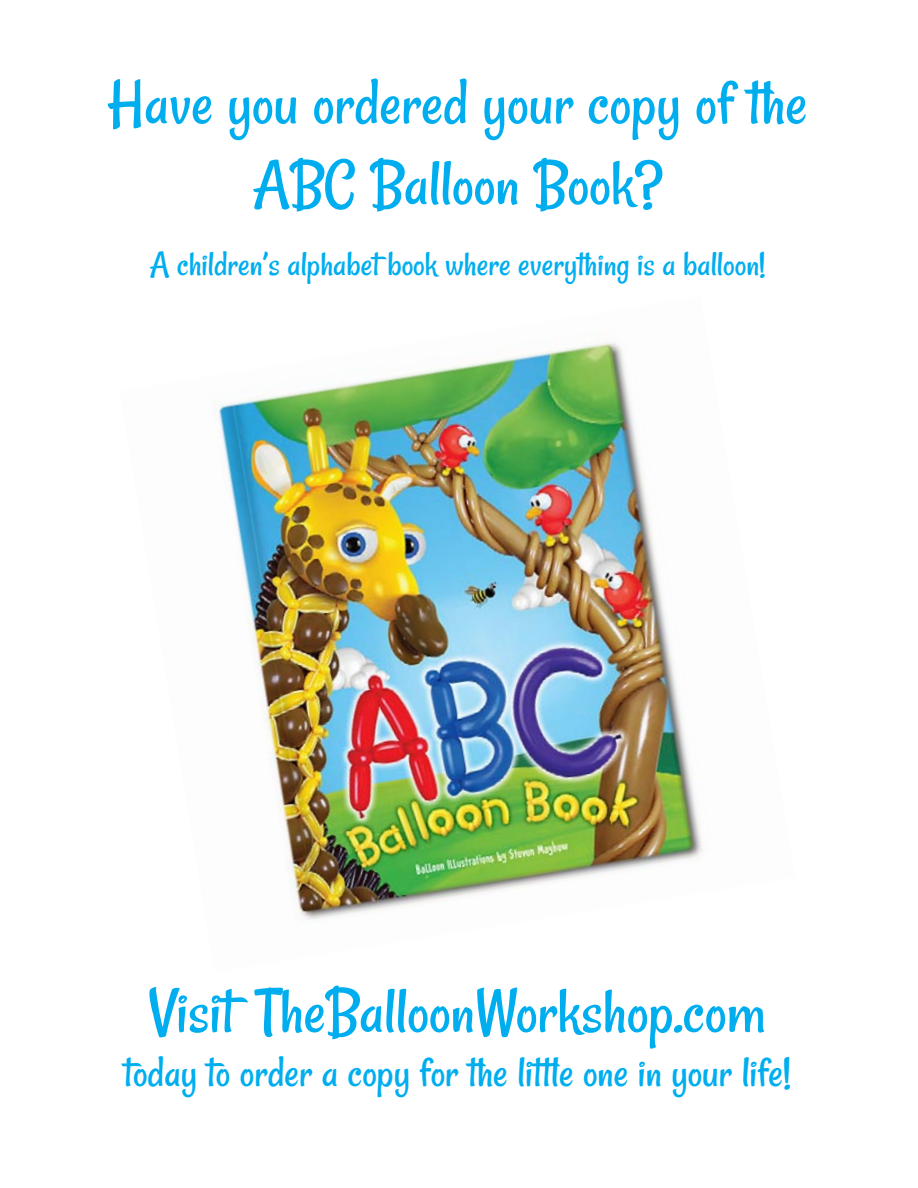
<style>
.page{position:relative;width:918px;height:1188px;background:#fff}
.page>*{position:absolute;margin:0;border:0;box-sizing:border-box;transform-origin:0 0}
.t1{font:67.35px/80.8px "Rancho";color:#00aeef;text-align:center}
.t2{font:45px "Rancho";color:#00aeef}
.t3{font:36px "Rancho";color:#00aeef}
</style>
<div class="page">
<img style="left:216px;top:342px;width:487px;height:579px">
<p class="t1" style="left:107px;top:63px;width:701px">Have you ordered your copy of the<br>ABC Balloon Book?</p>
<p class="t3" style="left:149px;top:242px;width:618px">A children’s alphabet book where everything is a balloon!</p>
<p class="t1" style="left:149px;top:972px;width:619px">Visit TheBalloonWorkshop.com</p>
<p class="t2" style="left:124px;top:1045px;width:668px">today to order a copy for the little one in your life!</p>
</div>
